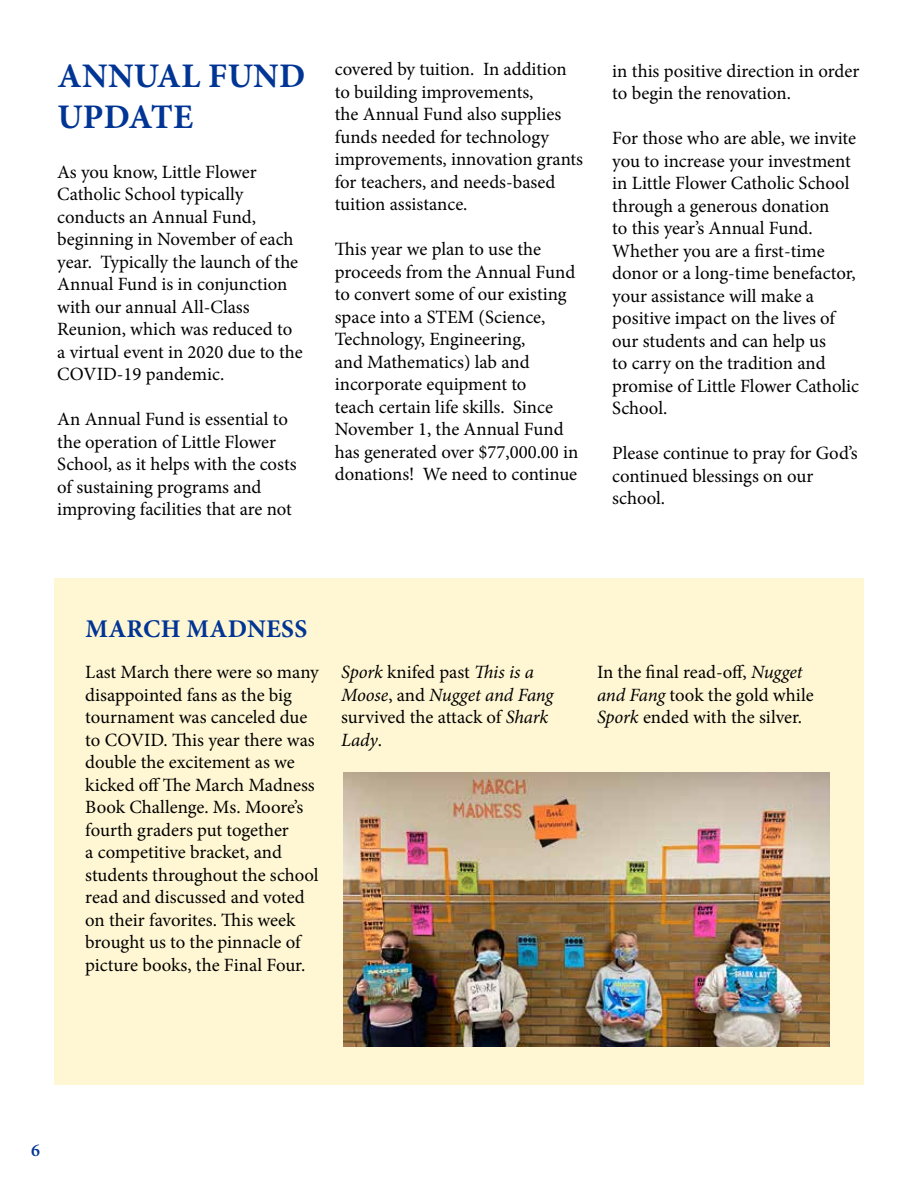
<style>
.page{position:relative;width:918px;height:1188px;background:#fff}
.page>*{position:absolute;margin:0;border:0;box-sizing:border-box;transform-origin:0 0}
.t1{font:700 34.5px/41.4px "Minion Pro";letter-spacing:.01em;color:#003595}
.t2{font:700 25.5px "Minion Pro";letter-spacing:.01em;color:#003595}
.t3{font:18.75px/22.5px "Minion Pro";letter-spacing:-.005em;color:#000}
.t4{font:italic 18.75px/22.5px "Minion Pro";letter-spacing:-.005em;color:#000}
.t5{font:600 18px "Minion Pro";color:#003595}
.s1{font-style:normal}
.s2{font-style:italic}
</style>
<div class="page">
<div style="left:54px;top:578px;width:810px;height:506px;background:#fff7d3"></div>
<img style="left:344px;top:772px;width:486px;height:275px">
<h1 class="t1" style="left:57px;top:54px;width:249px">ANNUAL FUND<br>UPDATE</h1>
<p class="t3" style="left:335px;top:58px;width:250px">covered by tuition. In addition to building improvements,<br>the Annual Fund also supplies funds needed for technology improvements, innovation grants for teachers, and needs-based tuition assistance.</p>
<p class="t3" style="left:335px;top:238px;width:245px">This year we plan to use the proceeds from the Annual Fund to convert some of our existing space into a STEM (Science,<br>Technology, Engineering,<br>and Mathematics) lab and incorporate equipment to<br>teach certain life skills. Since<br>November 1, the Annual Fund has generated over $77,000.00 in donations! We need to continue</p>
<p class="t3" style="left:57px;top:160px;width:247px">As you know, Little Flower<br>Catholic School typically conducts an Annual Fund, beginning in November of each year. Typically the launch of the<br>Annual Fund is in conjunction with our annual All-Class<br>Reunion, which was reduced to a virtual event in 2020 due to the<br>COVID-19 pandemic.</p>
<p class="t3" style="left:57px;top:408px;width:241px">An Annual Fund is essential to the operation of Little Flower<br>School, as it helps with the costs of sustaining programs and improving facilities that are not</p>
<p class="t3" style="left:612px;top:60px;width:249px">in this positive direction in order to begin the renovation.</p>
<p class="t3" style="left:612px;top:127px;width:248px">For those who are able, we invite you to increase your investment in Little Flower Catholic School through a generous donation<br>to this year’s Annual Fund.<br>Whether you are a first-time donor or a long-time benefactor, your assistance will make a positive impact on the lives of our students and can help us<br>to carry on the tradition and promise of Little Flower Catholic<br>School.</p>
<p class="t3" style="left:612px;top:442px;width:247px">Please continue to pray for God’s continued blessings on our school.</p>
<h2 class="t2" style="left:85px;top:611px;width:223px">MARCH MADNESS</h2>
<p class="t3" style="left:85px;top:661px;width:235px">Last March there were so many disappointed fans as the big tournament was canceled due to COVID. This year there was double the excitement as we kicked off The March Madness<br>Book Challenge. Ms. Moore’s fourth graders put together<br>a competitive bracket, and students throughout the school read and discussed and voted on their favorites. This week brought us to the pinnacle of picture books, the Final Four.</p>
<p class="t4" style="left:341px;top:661px;width:214px">Spork <span class="s1">knifed past</span> This is a<br>Moose<span class="s1">, and</span> Nugget and Fang <span class="s1">survived the attack of</span> Shark<br>Lady<span class="s1">.</span></p>
<p class="t3" style="left:597px;top:661px;width:218px">In the final read-off, <span class="s2">Nugget and Fang</span> took the gold while<br><span class="s2">Spork</span> ended with the silver.</p>
<p class="t5" style="left:31px;top:1137px;width:10px">6</p>
</div>
